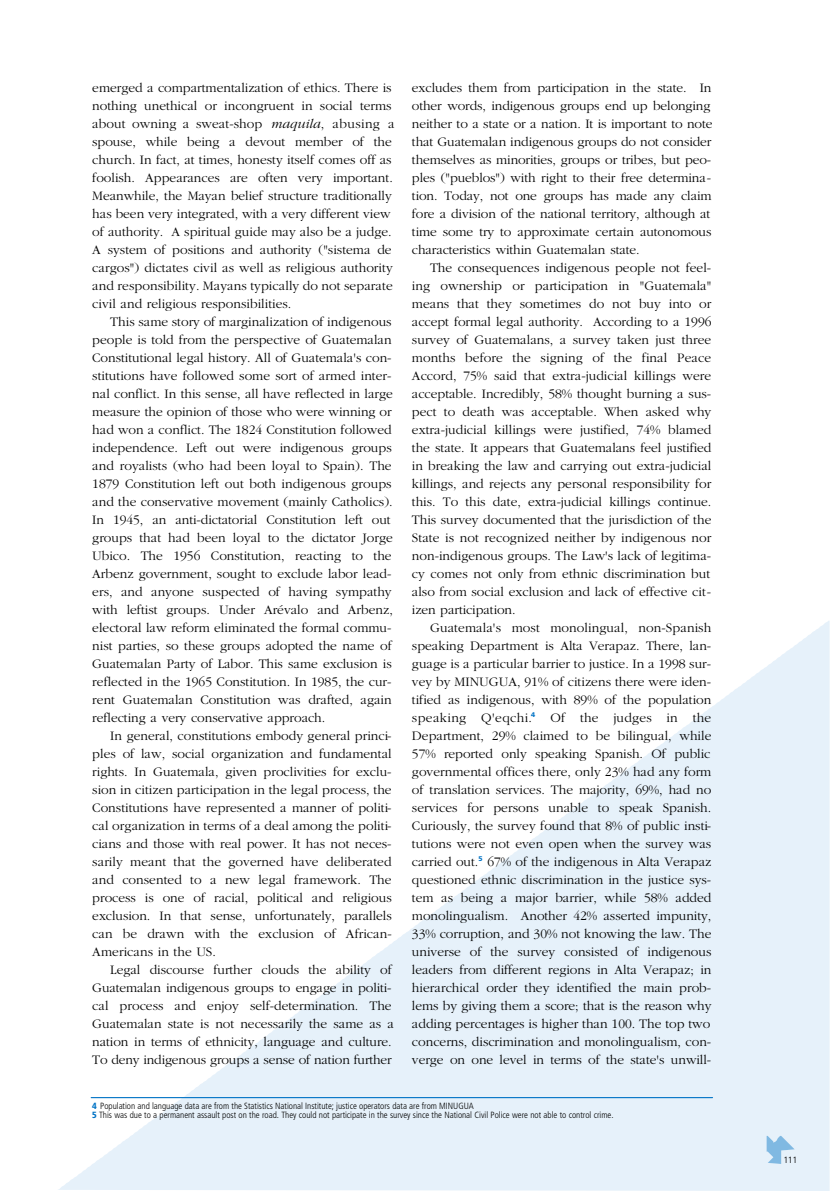
<style>
.page{position:relative;width:830px;height:1191px;background:#fff}
.page>*{position:absolute;margin:0;border:0;box-sizing:border-box;transform-origin:0 0}
.t1{font:300 13.5px/18px "Garamond";color:#000}
.t2{font:300 condensed 9px/9px "Frutiger";color:#000}
.t3{font:300 9px "Frutiger";color:#000}
.s1{font-style:italic}
.s2{font-weight:900;color:#0073c5}
</style>
<div class="page">
<svg style="left:58px;top:621px;width:771px;height:570px"></svg>
<svg style="left:766px;top:1136px;width:28px;height:28px"></svg>
<hr style="left:91px;top:1097px;width:621px;height:1px;background:#0073c5">
<p class="t1" style="left:92px;top:79px;width:304px">emerged a compartmentalization of ethics. There is nothing unethical or incongruent in social terms about owning a sweat-shop <span class="s1">maquila</span>, abusing a spouse, while being a devout member of the church. In fact, at times, honesty itself comes off as foolish. Appearances are often very important.<br>Meanwhile, the Mayan belief structure traditionally has been very integrated, with a very different view of authority. A spiritual guide may also be a judge.<br>A system of positions and authority ("sistema de cargos") dictates civil as well as religious authority and responsibility. Mayans typically do not separate civil and religious responsibilities.</p>
<p class="t1" style="left:92px;top:313px;width:302px;text-indent:18px">This same story of marginalization of indigenous people is told from the perspective of Guatemalan Constitutional legal history. All of Guatemala's con&shy;stitutions have followed some sort of armed inter&shy;nal conflict. In this sense, all have reflected in large measure the opinion of those who were winning or had won a conflict. The 1824 Constitution followed independence. Left out were indigenous groups and royalists (who had been loyal to Spain). The 1879 Constitution left out both indigenous groups and the conservative movement (mainly Catholics).<br>In 1945, an anti-dictatorial Constitution left out groups that had been loyal to the dictator Jorge Ubico. The 1956 Constitution, reacting to the Arbenz government, sought to exclude labor lead&shy;ers, and anyone suspected of having sympathy with leftist groups. Under Arévalo and Arbenz, electoral law reform eliminated the formal commu&shy;nist parties, so these groups adopted the name of Guatemalan Party of Labor. This same exclusion is reflected in the 1965 Constitution. In 1985, the cur&shy;rent Guatemalan Constitution was drafted, again reflecting a very conservative approach.</p>
<p class="t1" style="left:92px;top:727px;width:301px;text-align:justify;text-indent:18px">In general, constitutions embody general princi&shy;ples of law, social organization and fundamental rights. In Guatemala, given proclivities for exclu&shy;sion in citizen participation in the legal process, the Constitutions have represented a manner of politi&shy;cal organization in terms of a deal among the politi&shy;cians and those with real power. It has not neces&shy;sarily meant that the governed have deliberated and consented to a new legal framework. The process is one of racial, political and religious exclusion. In that sense, unfortunately, parallels can be drawn with the exclusion of African-Americans in the US.</p>
<p class="t1" style="left:92px;top:961px;width:303px;text-indent:18px">Legal discourse further clouds the ability of Guatemalan indigenous groups to engage in politi&shy;cal process and enjoy self-determination. The Guatemalan state is not necessarily the same as a nation in terms of ethnicity, language and culture.<br>To deny indigenous groups a sense of nation further</p>
<p class="t1" style="left:412px;top:79px;width:302px">excludes them from participation in the state. In other words, indigenous groups end up belonging neither to a state or a nation. It is important to note that Guatemalan indigenous groups do not consider themselves as minorities, groups or tribes, but peo&shy;ples ("pueblos") with right to their free determina&shy;tion. Today, not one groups has made any claim fore a division of the national territory, although at time some try to approximate certain autonomous characteristics within Guatemalan state.</p>
<p class="t1" style="left:412px;top:259px;width:301px;text-align:justify;text-indent:18px">The consequences indigenous people not feel&shy;ing ownership or participation in "Guatemala" means that they sometimes do not buy into or accept formal legal authority. According to a 1996 survey of Guatemalans, a survey taken just three months before the signing of the final Peace Accord, 75% said that extra-judicial killings were acceptable. Incredibly, 58% thought burning a sus&shy;pect to death was acceptable. When asked why extra-judicial killings were justified, 74% blamed the state. It appears that Guatemalans feel justified in breaking the law and carrying out extra-judicial killings, and rejects any personal responsibility for this. To this date, extra-judicial killings continue.<br>This survey documented that the jurisdiction of the State is not recognized neither by indigenous nor non-indigenous groups. The Law's lack of legitima&shy;cy comes not only from ethnic discrimination but also from social exclusion and lack of effective cit&shy;izen participation.</p>
<p class="t1" style="left:412px;top:619px;width:301px;text-align:justify;text-indent:18px">Guatemala's most monolingual, non-Spanish speaking Department is Alta Verapaz. There, lan&shy;guage is a particular barrier to justice. In a 1998 sur&shy;vey by MINUGUA, 91% of citizens there were iden&shy;tified as indigenous, with 89% of the population speaking Q'eqchi.<sup>4</sup> Of the judges in the Department, 29% claimed to be bilingual, while 57% reported only speaking Spanish. Of public governmental offices there, only 23% had any form of translation services. The majority, 69%, had no services for persons unable to speak Spanish.<br>Curiously, the survey found that 8% of public insti&shy;tutions were not even open when the survey was carried out.<sup>5</sup> 67% of the indigenous in Alta Verapaz questioned ethnic discrimination in the justice sys&shy;tem as being a major barrier, while 58% added monolingualism. Another 42% asserted impunity, 33% corruption, and 30% not knowing the law. The universe of the survey consisted of indigenous leaders from different regions in Alta Verapaz; in hierarchical order they identified the main prob&shy;lems by giving them a score; that is the reason why adding percentages is higher than 100. The top two concerns, discrimination and monolingualism, con&shy;verge on one level in terms of the state's unwill-</p>
<p class="t2" style="left:92px;top:1101px;width:522px"><span class="s2">4</span> Population and language data are from the Statistics National Institute; justice operators data are from MINUGUA<br><span class="s2">5</span> This was due to a permanent assault post on the road. They could not participate in the survey since the National Civil Police were not able to control crime.</p>
<p class="t3" style="left:783px;top:1155px;width:16px">111</p>
</div>
